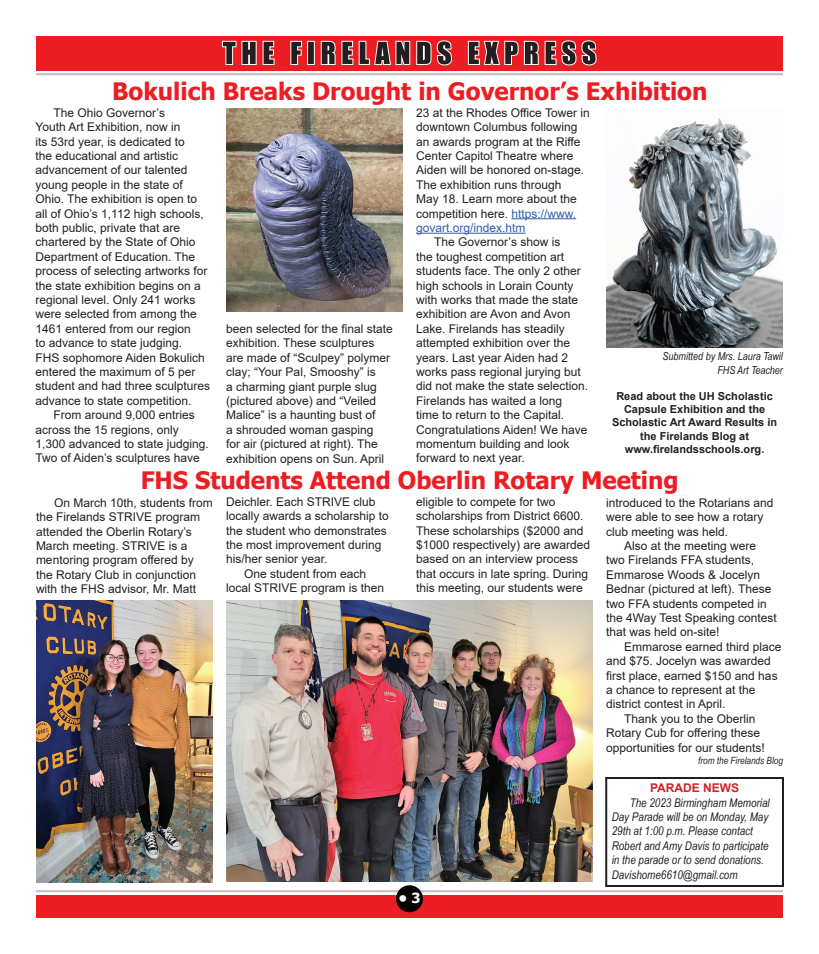
<style>
.page{position:relative;width:819px;height:954px;background:#fff}
.page>*{position:absolute;margin:0;border:0;box-sizing:border-box;transform-origin:0 0}
.t1{font:700 24px "Tahoma";color:#ee1d23}
.t2{font:700 14px "Tahoma";color:#fff}
.t3{font:12px/14.4px "Arial";color:#231f20}
.t4{font:italic 12px/14.4px "Arial Narrow";color:#231f20}
.t5{font:700 12px "Arial";color:#d1232a}
.t6{font:700 11px/13.2px "Arial";color:#231f20;text-align:center}
.t7{font:italic 11px/13.2px "Arial Narrow";color:#231f20;text-align:right}
.t8{font:italic 10px "Arial Narrow";color:#231f20}
.s1{color:#325caa}
</style>
<div class="page">
<div style="left:36px;top:896px;width:747px;height:22px;background:#ee1d23"></div>
<hr style="left:36px;top:890px;width:747px;height:2px;background:#bcbdc0">
<div style="left:396px;top:885px;width:27px;height:27px;background:#080302;border-radius:50%"></div>
<div style="left:36px;top:36px;width:747px;height:34px;background:#ee1d23"></div>
<svg style="left:221px;top:40px;width:376px;height:26px"></svg>
<hr style="left:36px;top:73px;width:747px;height:2px;background:#bcbdc0">
<img style="left:36px;top:600px;width:177px;height:282px">
<img style="left:226px;top:600px;width:367px;height:281px">
<img style="left:226px;top:108px;width:177px;height:204px">
<img style="left:606px;top:118px;width:177px;height:230px">
<hr style="left:512px;top:218px;width:64px;height:1px;background:#325caa">
<hr style="left:416px;top:233px;width:110px;height:1px;background:#325caa">
<div style="left:605px;top:777px;width:179px;height:110px;border:2px solid #231f20"></div>
<h1 class="t1" style="left:112px;top:75px;width:597px">Bokulich Breaks Drought in Governor’s Exhibition</h1>
<p class="t3" style="left:416px;top:105px;width:175px">23 at the Rhodes Office Tower in downtown Columbus following an awards program at the Riffe<br>Center Capitol Theatre where<br>Aiden will be honored on-stage.<br>The exhibition runs through<br>May 18. Learn more about the competition here. <span class="s1">https://www. govart.org/index.htm</span></p>
<p class="t3" style="left:416px;top:235px;width:174px;text-indent:18px">The Governor’s show is<br>the toughest competition art students face. The only 2 other high schools in Lorain County with works that made the state exhibition are Avon and Avon<br>Lake. Firelands has steadily attempted exhibition over the years. Last year Aiden had 2 works pass regional jurying but did not make the state selection.<br>Firelands has waited a long<br>time to return to the Capital.<br>Congratulations Aiden! We have momentum building and look forward to next year.</p>
<h1 class="t1" style="left:141px;top:464px;width:539px">FHS Students Attend Oberlin Rotary Meeting</h1>
<p class="t3" style="left:226px;top:494px;width:151px">Deichler. Each STRIVE club</p>
<p class="t3" style="left:226px;top:509px;width:164px">locally awards a scholarship to</p>
<p class="t3" style="left:226px;top:523px;width:162px">the student who demonstrates</p>
<p class="t3" style="left:226px;top:537px;width:157px">the most improvement during</p>
<p class="t3" style="left:226px;top:552px;width:103px">his/her senior year.</p>
<p class="t3" style="left:244px;top:566px;width:124px">One student from each</p>
<p class="t3" style="left:226px;top:581px;width:160px">local STRIVE program is then</p>
<p class="t3" style="left:35px;top:105px;width:176px;text-indent:18px">The Ohio Governor’s<br>Youth Art Exhibition, now in<br>its 53rd year, is dedicated to<br>the educational and artistic advancement of our talented young people in the state of<br>Ohio. The exhibition is open to all of Ohio’s 1,112 high schools, both public, private that are chartered by the State of Ohio<br>Department of Education. The process of selecting artworks for the state exhibition begins on a regional level. Only 241 works were selected from among the<br>1461 entered from our region<br>to advance to state judging.<br>FHS sophomore Aiden Bokulich entered the maximum of 5 per student and had three sculptures advance to state competition.</p>
<p class="t3" style="left:35px;top:408px;width:175px;text-indent:18px">From around 9,000 entries across the 15 regions, only<br>1,300 advanced to state judging.<br>Two of Aiden’s sculptures have</p>
<p class="t3" style="left:226px;top:322px;width:168px">been selected for the final state exhibition. These sculptures are made of “Sculpey” polymer clay; “Your Pal, Smooshy” is<br>a charming giant purple slug (pictured above) and “Veiled<br>Malice” is a haunting bust of<br>a shrouded woman gasping<br>for air (pictured at right). The exhibition opens on Sun. April</p>
<p class="t7" style="left:663px;top:350px;width:122px">Submitted by Mrs. Laura Tawil<br>FHS Art Teacher</p>
<p class="t6" style="left:612px;top:390px;width:167px">Read about the UH Scholastic<br>Capsule Exhibition and the<br>Scholastic Art Award Results in the Firelands Blog at www.firelandsschools.org.</p>
<p class="t3" style="left:416px;top:494px;width:176px">eligible to compete for two scholarships from District 6600.<br>These scholarships ($2000 and $1000 respectively) are awarded based on an interview process that occurs in late spring. During this meeting, our students were</p>
<p class="t3" style="left:606px;top:495px;width:169px">introduced to the Rotarians and were able to see how a rotary club meeting was held.</p>
<p class="t3" style="left:36px;top:495px;width:178px;text-indent:18px">On March 10th, students from the Firelands STRIVE program attended the Oberlin Rotary’s<br>March meeting. STRIVE is a mentoring program offered by the Rotary Club in conjunction with the FHS advisor, Mr. Matt</p>
<p class="t3" style="left:606px;top:538px;width:172px;text-indent:18px">Also at the meeting were two Firelands FFA students,<br>Emmarose Woods &amp; Jocelyn<br>Bednar (pictured at left). These two FFA students competed in the 4Way Test Speaking contest that was held on-site!</p>
<p class="t3" style="left:624px;top:639px;width:159px">Emmarose earned third place</p>
<p class="t3" style="left:606px;top:654px;width:166px">and $75. Jocelyn was awarded</p>
<p class="t3" style="left:606px;top:668px;width:173px">first place, earned $150 and has</p>
<p class="t3" style="left:606px;top:682px;width:151px">a chance to represent at the</p>
<p class="t3" style="left:606px;top:697px;width:121px">district contest in April.</p>
<p class="t3" style="left:624px;top:711px;width:133px">Thank you to the Oberlin</p>
<p class="t3" style="left:606px;top:726px;width:155px">Rotary Cub for offering these</p>
<p class="t3" style="left:606px;top:740px;width:160px">opportunities for our students!</p>
<p class="t8" style="left:698px;top:753px;width:86px">from the Firelands Blog</p>
<p class="t2" style="left:399px;top:888px;width:23px">• 3</p>
<p class="t5" style="left:650px;top:780px;width:91px">PARADE NEWS</p>
<p class="t4" style="left:612px;top:795px;width:159px;text-indent:18px">The 2023 Birmingham Memorial<br>Day Parade will be on Monday, May<br>29th at 1:00 p.m. Please contact<br>Robert and Amy Davis to participate in the parade or to send donations.<br>Davishome6610@gmail.com</p>
</div>
